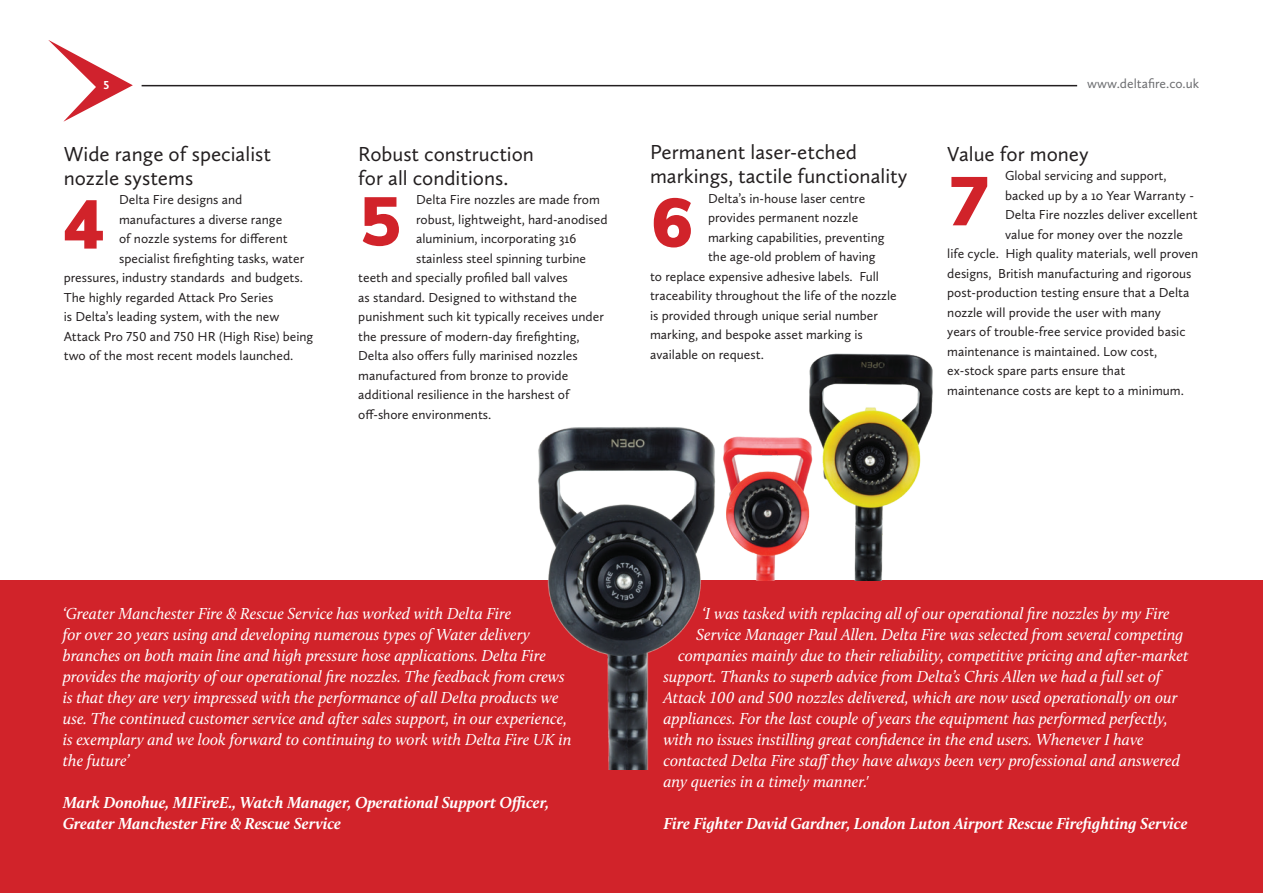
<style>
.page{position:relative;width:1263px;height:893px;background:#fff}
.page>*{position:absolute;margin:0;border:0;box-sizing:border-box;transform-origin:0 0}
.t1{font:900 68.55px "Nunito Sans";color:#d1232a}
.t2{font:21px/24px "Calluna Sans";color:#231f20}
.t3{font:italic 16.5px/21px "Calluna";color:#fff}
.t4{font:italic 700 16.5px/21px "Calluna";color:#fff}
.t5{font:13.5px "Calluna Sans";color:#231f20}
.t6{font:13.5px "Calluna Sans";color:#6c6d70}
.t7{font:700 12px "Calluna Sans";color:#fff}
</style>
<div class="page">
<hr style="left:142px;top:85px;width:935px;height:1px;background:#231f20">
<svg style="left:48px;top:40px;width:85px;height:82px"></svg>
<div style="left:0;top:581px;width:1263px;height:312px;background:#d1232a"></div>
<img style="left:742px;top:436px;width:55px;height:145px">
<img style="left:516px;top:427px;width:226px;height:343px">
<img style="left:797px;top:353px;width:149px;height:228px">
<p class="t7" style="left:104px;top:77px;width:7px">5</p>
<h2 class="t2" style="left:650px;top:140px;width:259px">Permanent laser-etched markings, tactile functionality</h2>
<p class="t5" style="left:708px;top:190px;width:159px">Delta’s in-house laser centre</p>
<p class="t5" style="left:708px;top:209px;width:152px">provides permanent nozzle</p>
<p class="t5" style="left:708px;top:229px;width:178px">marking capabilities, preventing</p>
<p class="t5" style="left:708px;top:248px;width:169px">the age-old problem of having</p>
<p class="t5" style="left:650px;top:268px;width:230px">to replace expensive adhesive labels. Full</p>
<p class="t5" style="left:650px;top:287px;width:248px">traceability throughout the life of the nozzle</p>
<p class="t5" style="left:650px;top:307px;width:229px">is provided through unique serial number</p>
<p class="t5" style="left:650px;top:326px;width:214px">marking, and bespoke asset marking is</p>
<p class="t5" style="left:650px;top:346px;width:115px">available on request.</p>
<h2 class="t2" style="left:64px;top:141px;width:209px">Wide range of specialist nozzle systems</h2>
<p class="t5" style="left:119px;top:192px;width:125px">Delta Fire designs and</p>
<p class="t5" style="left:119px;top:211px;width:165px">manufactures a diverse range</p>
<p class="t5" style="left:119px;top:231px;width:170px">of nozzle systems for different</p>
<p class="t5" style="left:119px;top:250px;width:187px">specialist firefighting tasks, water</p>
<p class="t5" style="left:64px;top:270px;width:241px">pressures, industry standards and budgets.</p>
<p class="t5" style="left:64px;top:289px;width:211px">The highly regarded Attack Pro Series</p>
<p class="t5" style="left:64px;top:309px;width:217px">is Delta’s leading system, with the new</p>
<p class="t5" style="left:64px;top:328px;width:251px">Attack Pro 750 and 750 HR (High Rise) being</p>
<p class="t5" style="left:64px;top:348px;width:231px">two of the most recent models launched.</p>
<h2 class="t2" style="left:358px;top:141px;width:177px">Robust construction for all conditions.</h2>
<p class="t5" style="left:416px;top:192px;width:185px">Delta Fire nozzles are made from</p>
<p class="t5" style="left:416px;top:211px;width:193px">robust, lightweight, hard-anodised</p>
<p class="t5" style="left:416px;top:231px;width:162px">aluminium, incorporating 316</p>
<p class="t5" style="left:416px;top:250px;width:172px">stainless steel spinning turbine</p>
<p class="t5" style="left:358px;top:270px;width:211px">teeth and specially profiled ball valves</p>
<p class="t5" style="left:358px;top:289px;width:220px">as standard. Designed to withstand the</p>
<p class="t5" style="left:358px;top:309px;width:247px">punishment such kit typically receives under</p>
<p class="t5" style="left:358px;top:328px;width:223px">the pressure of modern-day firefighting,</p>
<p class="t5" style="left:358px;top:348px;width:221px">Delta also offers fully marinised nozzles</p>
<p class="t5" style="left:358px;top:367px;width:212px">manufactured from bronze to provide</p>
<p class="t5" style="left:358px;top:387px;width:213px">additional resilience in the harshest of</p>
<p class="t5" style="left:358px;top:406px;width:135px">off-shore environments.</p>
<h1 class="t1" style="left:63px;top:174px;width:43px">4</h1>
<h1 class="t1" style="left:360px;top:171px;width:43px">5</h1>
<h1 class="t1" style="left:652px;top:173px;width:43px">6</h1>
<p class="t6" style="left:1087px;top:76px;width:114px">www.deltafire.co.uk</p>
<h2 class="t2" style="left:947px;top:141px;width:143px">Value for money</h2>
<p class="t5" style="left:1005px;top:168px;width:163px">Global servicing and support,</p>
<p class="t5" style="left:1005px;top:187px;width:190px">backed up by a 10 Year Warranty -</p>
<p class="t5" style="left:1005px;top:207px;width:194px">Delta Fire nozzles deliver excellent</p>
<p class="t5" style="left:1005px;top:226px;width:179px">value for money over the nozzle</p>
<p class="t5" style="left:947px;top:245px;width:253px">life cycle. High quality materials, well proven</p>
<p class="t5" style="left:947px;top:265px;width:246px">designs, British manufacturing and rigorous</p>
<p class="t5" style="left:947px;top:284px;width:244px">post-production testing ensure that a Delta</p>
<p class="t5" style="left:947px;top:304px;width:215px">nozzle will provide the user with many</p>
<p class="t5" style="left:947px;top:323px;width:240px">years of trouble-free service provided basic</p>
<p class="t5" style="left:947px;top:343px;width:211px">maintenance is maintained. Low cost,</p>
<p class="t5" style="left:947px;top:362px;width:179px">ex-stock spare parts ensure that</p>
<p class="t5" style="left:947px;top:382px;width:238px">maintenance costs are kept to a minimum.</p>
<h1 class="t1" style="left:949px;top:151px;width:43px">7</h1>
<p class="t3" style="left:63px;top:603px;width:510px">‘Greater Manchester Fire &amp; Rescue Service has worked with Delta Fire<br>for over 20 years using and developing numerous types of Water delivery branches on both main line and high pressure hose applications. Delta Fire provides the majority of our operational fire nozzles. The feedback from crews is that they are very impressed with the performance of all Delta products we use. The continued customer service and after sales support, in our experience, is exemplary and we look forward to continuing to work with Delta Fire UK in the future’</p>
<p class="t4" style="left:63px;top:792px;width:488px">Mark Donohue, MIFireE., Watch Manager, Operational Support Officer,<br>Greater Manchester Fire &amp; Rescue Service</p>
<p class="t3" style="left:702px;top:603px;width:469px">‘I was tasked with replacing all of our operational fire nozzles by my Fire</p>
<p class="t3" style="left:696px;top:624px;width:489px">Service Manager Paul Allen. Delta Fire was selected from several competing</p>
<p class="t3" style="left:678px;top:645px;width:512px">companies mainly due to their reliability, competitive pricing and after-market</p>
<p class="t3" style="left:663px;top:666px;width:499px">support. Thanks to superb advice from Delta’s Chris Allen we had a full set of</p>
<p class="t3" style="left:663px;top:687px;width:515px">Attack 100 and 500 nozzles delivered, which are now used operationally on our</p>
<p class="t3" style="left:663px;top:708px;width:506px">appliances. For the last couple of years the equipment has performed perfectly,</p>
<p class="t3" style="left:663px;top:729px;width:482px">with no issues instilling great confidence in the end users. Whenever I have</p>
<p class="t3" style="left:663px;top:750px;width:518px">contacted Delta Fire staff they have always been very professional and answered</p>
<p class="t3" style="left:663px;top:771px;width:206px">any queries in a timely manner.'</p>
<p class="t4" style="left:663px;top:813px;width:526px">Fire Fighter David Gardner, London Luton Airport Rescue Firefighting Service</p>
</div>
